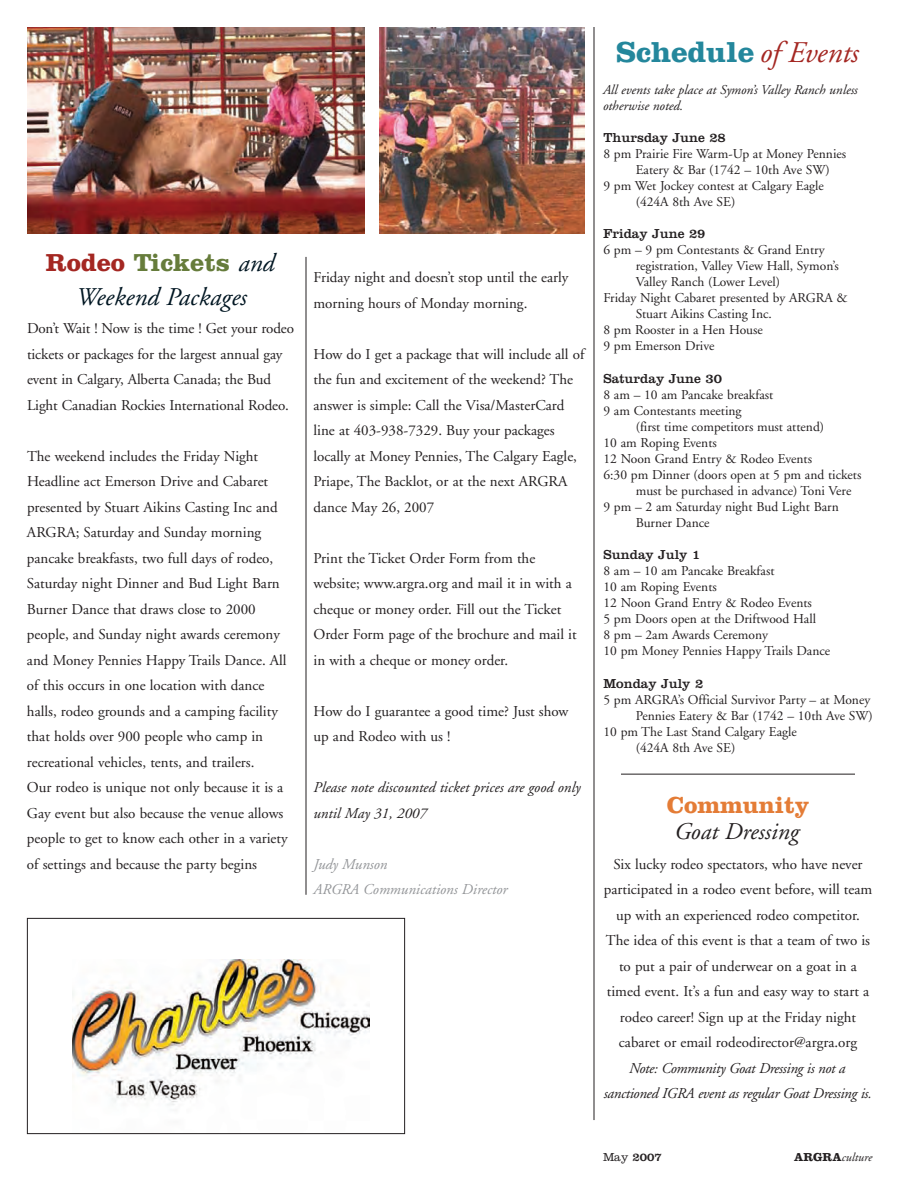
<style>
.page{position:relative;width:918px;height:1188px;background:#fff}
.page>*{position:absolute;margin:0;border:0;box-sizing:border-box;transform-origin:0 0}
.t1{font:700 30px "Clarendon";color:#24879c}
.t2{font:700 25.5px "Clarendon";color:#667c3b}
.t3{font:italic 25.5px "Adobe Garamond";color:#011622}
.t4{font:italic 24px "Adobe Garamond";color:#231f20}
.t5{font:700 24px "Clarendon";color:#e47c36}
.t6{font:15px/25.5px "Adobe Garamond";color:#231f20}
.t7{font:italic 15px/25.5px "Adobe Garamond";letter-spacing:-.02em;color:#231f20;text-align:center}
.t8{font:italic 15px/25.5px "Adobe Garamond";color:#231f20}
.t9{font:italic 15px/25.5px "Adobe Garamond";color:#939598}
.t10{font:13.5px/16px "Adobe Garamond";color:#231f20}
.t11{font:13.5px "Clarendon";color:#231f20}
.t12{font:italic 13.5px/16px "Adobe Garamond";color:#231f20}
.t13{font:italic 12px "Adobe Garamond";color:#231f20}
.t14{font:12px "Clarendon";color:#231f20}
.s1{color:#a42722}
.s2{font-family:"Adobe Garamond";font-weight:400;font-style:italic;color:#011622}
.s3{font-family:"Adobe Garamond";font-weight:400;font-style:italic;color:#a42722}
.s4{font-weight:300}
.s5{font-family:"Clarendon";font-weight:700;font-style:normal}
</style>
<div class="page">
<hr style="left:306px;top:257px;width:1px;height:638px;background:#231f20">
<hr style="left:594px;top:27px;width:1px;height:1093px;background:#231f20">
<img style="left:27px;top:27px;width:337px;height:207px">
<img style="left:380px;top:27px;width:205px;height:207px">
<hr style="left:621px;top:774px;width:234px;height:1px;background:#231f20">
<img style="left:73px;top:959px;width:296px;height:146px">
<div style="left:27px;top:918px;width:378px;height:216px;border:1px solid #231f20"></div>
<h2 class="t2" style="left:46px;top:254px;width:230px"><span class="s1">Rodeo</span> Tickets <span class="s2">and</span></h2>
<h2 class="t3" style="left:76px;top:287px;width:172px">Weekend Packages</h2>
<p class="t6" style="left:27px;top:317px;width:269px">Don’t Wait ! Now is the time ! Get your rodeo tickets or packages for the largest annual gay event in Calgary, Alberta Canada; the Bud Light Canadian Rockies International Rodeo.</p>
<p class="t6" style="left:27px;top:444px;width:262px">The weekend includes the Friday Night Headline act Emerson Drive and Cabaret presented by Stuart Aikins Casting Inc and ARGRA; Saturday and Sunday morning pancake breakfasts, two full days of rodeo, Saturday night Dinner and Bud Light Barn Burner Dance that draws close to 2000 people, and Sunday night awards ceremony and Money Pennies Happy Trails Dance. All of this occurs in one location with dance halls, rodeo grounds and a camping facility that holds over 900 people who camp in recreational vehicles, tents, and trailers.<br>Our rodeo is unique not only because it is a Gay event but also because the venue allows people to get to know each other in a variety of settings and because the party begins</p>
<p class="t6" style="left:314px;top:266px;width:256px">Friday night and doesn’t stop until the early morning hours of Monday morning.</p>
<p class="t6" style="left:314px;top:342px;width:272px">How do I get a package that will include all of the fun and excitement of the weekend? The answer is simple: Call the Visa/MasterCard line at 403-938-7329. Buy your packages locally at Money Pennies, The Calgary Eagle, Priape, The Backlot, or at the next ARGRA dance May 26, 2007</p>
<p class="t6" style="left:314px;top:546px;width:265px">Print the Ticket Order Form from the website; www.argra.org and mail it in with a cheque or money order. Fill out the Ticket Order Form page of the brochure and mail it in with a cheque or money order.</p>
<p class="t6" style="left:314px;top:699px;width:256px">How do I guarantee a good time? Just show up and Rodeo with us !</p>
<p class="t8" style="left:314px;top:776px;width:268px">Please note discounted ticket prices are good only until May 31, 2007</p>
<p class="t9" style="left:314px;top:852px;width:196px">Judy Munson<br>ARGRA Communications Director</p>
<h1 class="t1" style="left:616px;top:42px;width:244px">Schedule <span class="s3">of Events</span></h1>
<p class="t12" style="left:603px;top:83px;width:256px">All events take place at Symon’s Valley Ranch unless otherwise noted.</p>
<p class="t11" style="left:603px;top:133px;width:124px">Thursday June 28</p>
<p class="t10" style="left:603px;top:147px;width:244px">8 pm Prairie Fire Warm-Up at Money Pennies</p>
<p class="t10" style="left:636px;top:163px;width:196px">Eatery &amp; Bar (1742 – 10th Ave SW)</p>
<p class="t10" style="left:603px;top:179px;width:222px">9 pm Wet Jockey contest at Calgary Eagle</p>
<p class="t10" style="left:636px;top:195px;width:101px">(424A 8th Ave SE)</p>
<p class="t11" style="left:603px;top:229px;width:104px">Friday June 29</p>
<p class="t10" style="left:603px;top:243px;width:223px">6 pm – 9 pm Contestants &amp; Grand Entry</p>
<p class="t10" style="left:636px;top:259px;width:205px">registration, Valley View Hall, Symon’s</p>
<p class="t10" style="left:636px;top:275px;width:146px">Valley Ranch (Lower Level)</p>
<p class="t10" style="left:603px;top:291px;width:246px">Friday Night Cabaret presented by ARGRA &amp;</p>
<p class="t10" style="left:636px;top:307px;width:138px">Stuart Aikins Casting Inc.</p>
<p class="t10" style="left:603px;top:323px;width:161px">8 pm Rooster in a Hen House</p>
<p class="t10" style="left:603px;top:339px;width:113px">9 pm Emerson Drive</p>
<p class="t11" style="left:603px;top:374px;width:120px">Saturday June 30</p>
<p class="t10" style="left:603px;top:387px;width:171px">8 am – 10 am Pancake breakfast<br>9 am Contestants meeting</p>
<p class="t10" style="left:636px;top:420px;width:190px">(first time competitors must attend)</p>
<p class="t10" style="left:603px;top:436px;width:115px">10 am Roping Events</p>
<p class="t10" style="left:603px;top:452px;width:210px">12 Noon Grand Entry &amp; Rodeo Events</p>
<p class="t10" style="left:603px;top:468px;width:259px">6:30 pm Dinner (doors open at 5 pm and tickets</p>
<p class="t10" style="left:636px;top:484px;width:217px">must be purchased in advance) Toni Vere</p>
<p class="t10" style="left:604px;top:500px;width:237px">9 pm – 2 am Saturday night Bud Light Barn</p>
<p class="t10" style="left:636px;top:516px;width:75px">Burner Dance</p>
<p class="t11" style="left:603px;top:550px;width:98px">Sunday July 1</p>
<p class="t10" style="left:603px;top:564px;width:228px">8 am – 10 am Pancake Breakfast<br>10 am Roping Events<br>12 Noon Grand Entry &amp; Rodeo Events<br>5 pm Doors open at the Driftwood Hall<br>8 pm – 2am Awards Ceremony<br>10 pm Money Pennies Happy Trails Dance</p>
<p class="t11" style="left:603px;top:679px;width:101px">Monday July 2</p>
<p class="t10" style="left:603px;top:692px;width:268px">5 pm ARGRA’s Official Survivor Party – at Money</p>
<p class="t10" style="left:636px;top:708px;width:239px">Pennies Eatery &amp; Bar (1742 – 10th Ave SW)</p>
<p class="t10" style="left:603px;top:725px;width:195px">10 pm The Last Stand Calgary Eagle</p>
<p class="t10" style="left:636px;top:741px;width:101px">(424A 8th Ave SE)</p>
<h3 class="t5" style="left:667px;top:797px;width:144px">Community</h3>
<h3 class="t4" style="left:675px;top:822px;width:126px">Goat Dressing</h3>
<p class="t6" style="left:604px;top:852px;width:270px;text-align:center">Six lucky rodeo spectators, who have never participated in a rodeo event before, will team up with an experienced rodeo competitor.<br>The idea of this event is that a team of two is to put a pair of underwear on a goat in a timed event. It’s a fun and easy way to start a rodeo career! Sign up at the Friday night cabaret or email rodeodirector@argra.org</p>
<p class="t7" style="left:604px;top:1056px;width:270px">Note: Community Goat Dressing is not a sanctioned IGRA event as regular Goat Dressing is.</p>
<p class="t14" style="left:603px;top:1153px;width:60px"><span class="s4">May</span> 2007</p>
<p class="t13" style="left:794px;top:1152px;width:79px"><span class="s5">ARGRA</span>culture</p>
</div>
